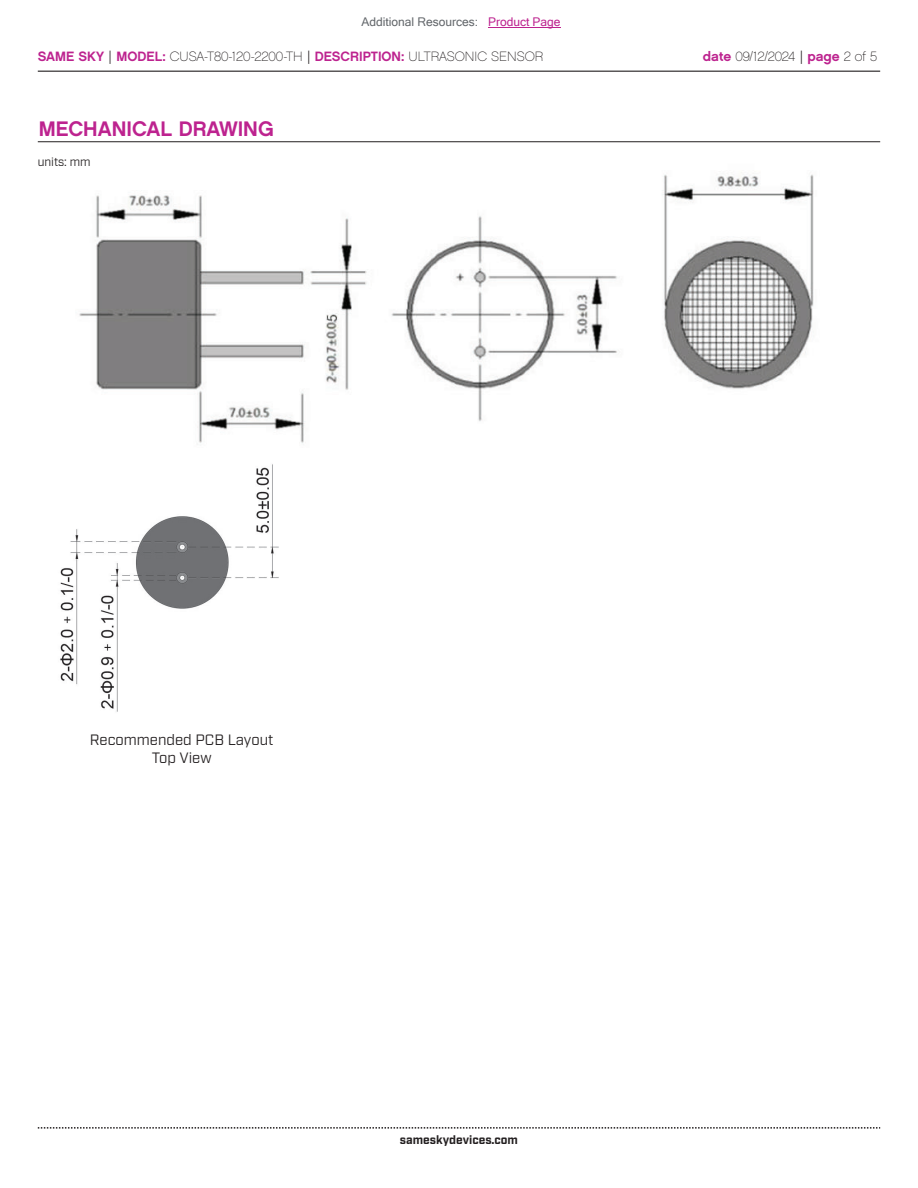
<style>
.page{position:relative;width:918px;height:1188px;background:#fff}
.page>*{position:absolute;margin:0;border:0;box-sizing:border-box;transform-origin:0 0}
.t1{font:21px "Chalet New York Nineteen Sixty";color:#bd238f}
.t2{font:15px/18px "Industry";color:#231f20;text-align:center}
.t3{font:13.5px "Chalet Paris Nineteen Sixty";color:#231f20}
.t4{font:12px "Microsoft Sans Serif";color:#63676b}
.t5{font:700 12px "Industry";color:#231f20}
.t6{font:12px "Industry";color:#231f20}
.s1{color:#bd238f}
.s2{font-family:"Chalet New York Nineteen Sixty";color:#bd238f}
.s3{font-family:"Industry"}
</style>
<div class="page">
<hr style="left:38px;top:71px;width:842px;height:1px;background:#231f20">
<svg style="left:38px;top:1127px;width:842px;height:2px"></svg>
<hr style="left:38px;top:141px;width:842px;height:1px;background:#231f20">
<img style="left:79px;top:172px;width:735px;height:271px">
<img style="left:60px;top:464px;width:219px;height:248px">
<hr style="left:488px;top:27px;width:73px;height:1px;background:#bd238f">
<p class="t4" style="left:362px;top:15px;width:201px">Additional Resources: <span class="s1">Product Page</span></p>
<p class="t3" style="left:38px;top:48px;width:507px"><span class="s2">SAME SKY</span> <span class="s3">|</span> <span class="s2">MODEL:</span> CUSA-T80-120-2200-TH <span class="s3">|</span> <span class="s2">DESCRIPTION:</span> ULTRASONIC SENSOR</p>
<p class="t3" style="left:703px;top:48px;width:176px"><span class="s2">date</span> 09/12/2024 <span class="s3">|</span> <span class="s2">page</span> 2 of 5</p>
<h1 class="t1" style="left:39px;top:115px;width:236px">MECHANICAL DRAWING</h1>
<p class="t6" style="left:38px;top:155px;width:54px">units: mm</p>
<p class="t2" style="left:90px;top:731px;width:185px">Recommended PCB Layout<br>Top View</p>
<p class="t5" style="left:400px;top:1132px;width:120px">sameskydevices.com</p>
</div>
